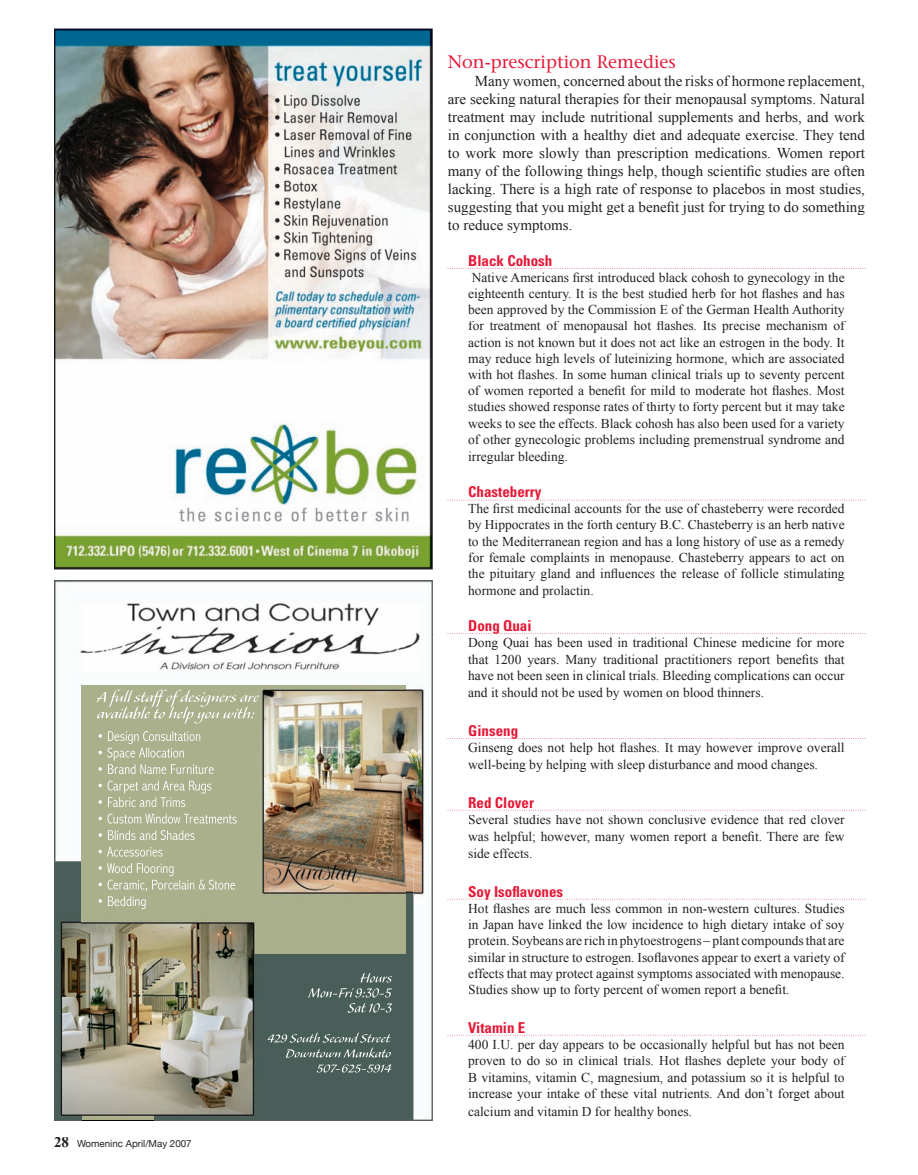
<style>
.page{position:relative;width:918px;height:1175px;background:#fff}
.page>*{position:absolute;margin:0;border:0;box-sizing:border-box;transform-origin:0 0}
.t1{font:18px "Stone Serif";color:#e51836}
.t2{font:15px/18px "Times New Roman";color:#231f20;text-align:justify}
.t3{font:700 condensed 15px "Univers";color:#e51836}
.t4{font:13.5px/16.4px "Times New Roman";color:#231f20;text-align:justify}
.t5{font:9.75px "Helvetica Neue";color:#231f20}
.s1{font-family:"Times New Roman";font-weight:700;font-size:15px}
</style>
<div class="page">
<img style="left:54px;top:28px;width:379px;height:541px">
<img style="left:54px;top:29px;width:378px;height:54px">
<img style="left:54px;top:82px;width:55px;height:486px">
<img style="left:108px;top:514px;width:324px;height:54px">
<img style="left:109px;top:580px;width:324px;height:540px">
<img style="left:54px;top:580px;width:378px;height:54px">
<img style="left:54px;top:634px;width:55px;height:434px">
<img style="left:378px;top:634px;width:54px;height:486px">
<img style="left:108px;top:1066px;width:271px;height:2px">
<img style="left:54px;top:861px;width:52px;height:259px">
<img style="left:105px;top:1068px;width:308px;height:52px">
<svg style="left:448px;top:268px;width:418px;height:1px"></svg>
<svg style="left:448px;top:500px;width:418px;height:1px"></svg>
<svg style="left:448px;top:633px;width:418px;height:1px"></svg>
<svg style="left:448px;top:738px;width:418px;height:1px"></svg>
<svg style="left:450px;top:809px;width:415px;height:1px"></svg>
<svg style="left:450px;top:898px;width:415px;height:1px"></svg>
<svg style="left:450px;top:1034px;width:415px;height:1px"></svg>
<p class="t5" style="left:54px;top:1138px;width:139px"><span class="s1">28</span> Womeninc April/May 2007</p>
<h1 class="t1" style="left:448px;top:51px;width:229px">Non-prescription Remedies</h1>
<p class="t2" style="left:448px;top:71px;width:419px;text-indent:27px">Many women, concerned about the risks of hormone replacement, are seeking natural therapies for their menopausal symptoms. Natural treatment may include nutritional supplements and herbs, and work in conjunction with a healthy diet and adequate exercise. They tend to work more slowly than prescription medications. Women report many of the following things help, though scientific studies are often lacking. There is a high rate of response to placebos in most studies, suggesting that you might get a benefit just for trying to do something to reduce symptoms.</p>
<p class="t3" style="left:468px;top:251px;width:86px">Black Cohosh</p>
<p class="t4" style="left:468px;top:269px;width:378px">Native Americans first introduced black cohosh to gynecology in the eighteenth century. It is the best studied herb for hot flashes and has been approved by the Commission E of the German Health Authority for treatment of menopausal hot flashes. Its precise mechanism of action is not known but it does not act like an estrogen in the body. It may reduce high levels of luteinizing hormone, which are associated with hot flashes. In some human clinical trials up to seventy percent of women reported a benefit for mild to moderate hot flashes. Most studies showed response rates of thirty to forty percent but it may take weeks to see the effects. Black cohosh has also been used for a variety of other gynecologic problems including premenstrual syndrome and irregular bleeding.</p>
<p class="t3" style="left:468px;top:482px;width:75px">Chasteberry</p>
<p class="t4" style="left:468px;top:500px;width:378px">The first medicinal accounts for the use of chasteberry were recorded by Hippocrates in the forth century B.C. Chasteberry is an herb native to the Mediterranean region and has a long history of use as a remedy for female complaints in menopause. Chasteberry appears to act on the pituitary gland and influences the release of follicle stimulating hormone and prolactin.</p>
<p class="t3" style="left:468px;top:616px;width:65px">Dong Quai</p>
<p class="t4" style="left:468px;top:634px;width:378px">Dong Quai has been used in traditional Chinese medicine for more that 1200 years. Many traditional practitioners report benefits that have not been seen in clinical trials. Bleeding complications can occur and it should not be used by women on blood thinners.</p>
<p class="t3" style="left:468px;top:721px;width:51px">Ginseng</p>
<p class="t4" style="left:468px;top:739px;width:378px;line-height:17.1px">Ginseng does not help hot flashes. It may however improve overall well-being by helping with sleep disturbance and mood changes.</p>
<p class="t3" style="left:468px;top:793px;width:67px">Red Clover</p>
<p class="t4" style="left:468px;top:811px;width:378px">Several studies have not shown conclusive evidence that red clover was helpful; however, many women report a benefit. There are few side effects.</p>
<p class="t3" style="left:468px;top:882px;width:96px">Soy Isoflavones</p>
<p class="t4" style="left:468px;top:900px;width:378px">Hot flashes are much less common in non-western cultures. Studies in Japan have linked the low incidence to high dietary intake of soy protein. Soybeans are rich in phytoestrogens – plant compounds that are similar in structure to estrogen. Isoflavones appear to exert a variety of effects that may protect against symptoms associated with menopause.<br>Studies show up to forty percent of women report a benefit.</p>
<p class="t3" style="left:468px;top:1018px;width:59px">Vitamin E</p>
<p class="t4" style="left:468px;top:1036px;width:378px">400 I.U. per day appears to be occasionally helpful but has not been proven to do so in clinical trials. Hot flashes deplete your body of B vitamins, vitamin C, magnesium, and potassium so it is helpful to increase your intake of these vital nutrients. And don’t forget about</p>
<p class="t4" style="left:468px;top:1103px;width:225px">calcium and vitamin D for healthy bones.</p>
</div>
